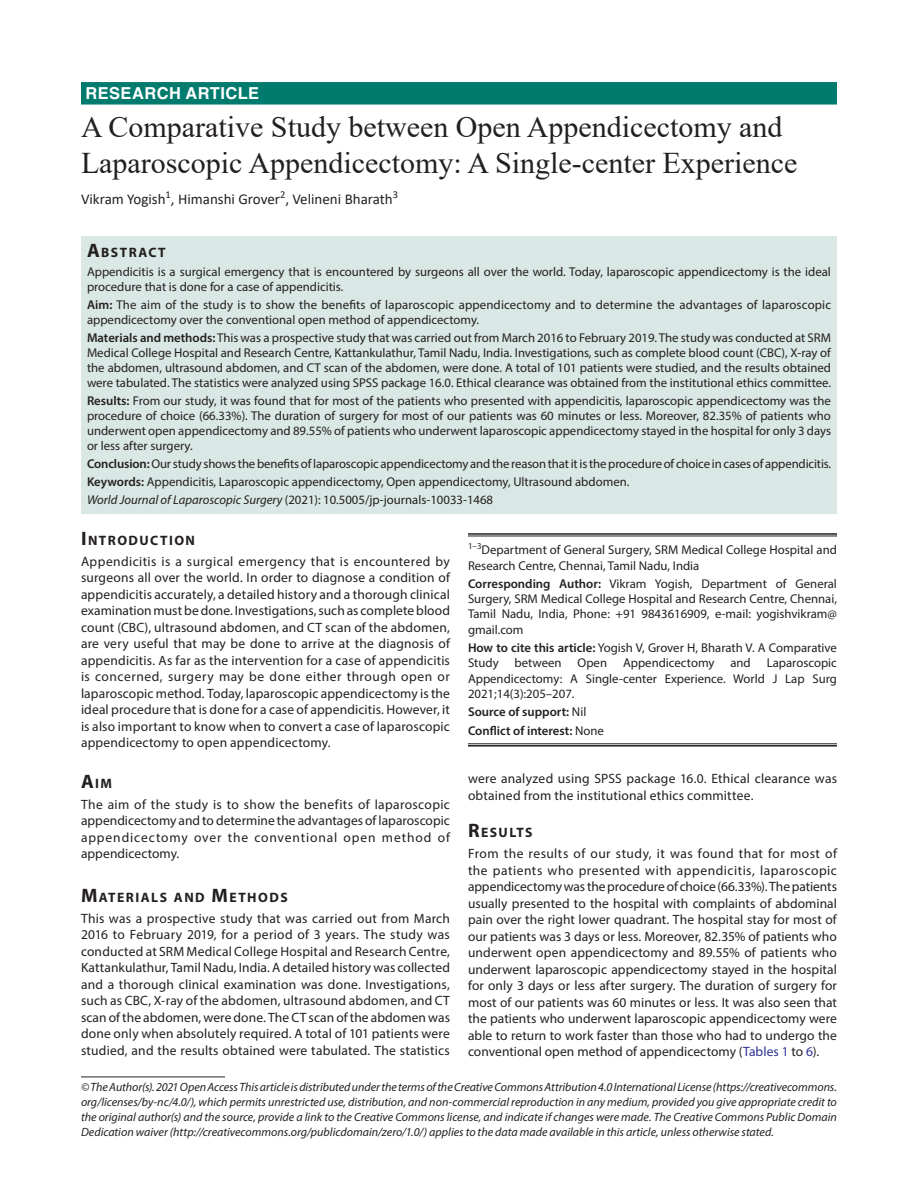
<style>
.page{position:relative;width:918px;height:1188px;background:#fff}
.page>*{position:absolute;margin:0;border:0;box-sizing:border-box;transform-origin:0 0}
.t1{font:30px/36px "Times New Roman";color:#231f20}
.ArticleType{font:700 16.5px "Helvetica LT Std";letter-spacing:.025em;color:#fff}
.AuthorName{font:15px "Calibri";color:#231f20}
.Head-1{font:700 13.65px "Myriad Pro";letter-spacing:.105em;color:#231f20}
.AbstractTitle{font:700 13.65px "Myriad Pro";letter-spacing:.105em;color:#231f20}
.Para-NoIndent{font:13.5px/16.5px "Myriad Pro";letter-spacing:.015em;color:#231f20;text-align:justify}
.Abstract-Para-first{font:12.75px/15px "Myriad Pro";color:#231f20}
.Corresponding_Author{font:12.75px/15.3px "Myriad Pro";color:#231f20;text-align:justify}
.How_to_Cite{font:12.75px/15.3px "Myriad Pro";color:#231f20;text-align:justify}
.Keywords{font:12.75px "Myriad Pro";color:#231f20}
.Affiliation-first{font:12.75px/15.3px "Myriad Pro";color:#231f20}
.COI{font:600 12.75px "Myriad Pro";color:#231f20}
.Source{font:600 12.75px "Myriad Pro";color:#231f20}
.FootNote{font:italic 12px/15px "Myriad Pro";color:#231f20;text-align:justify}
.s1{font-size:19.5px}
.s2{font-weight:600}
.s3{font-style:italic}
.s4{font-weight:400}
.s5{color:#2e3092}
</style>
<div class="page">
<div style="left:81px;top:82px;width:756px;height:23px;background:#007b6e"></div>
<div style="left:81px;top:236px;width:756px;height:26px;background:#d9e7e5"></div>
<div style="left:81px;top:261px;width:756px;height:39px;background:#d9e7e5"></div>
<div style="left:81px;top:294px;width:756px;height:39px;background:#d9e7e5"></div>
<div style="left:81px;top:327px;width:756px;height:69px;background:#d9e7e5"></div>
<div style="left:81px;top:390px;width:756px;height:69px;background:#d9e7e5"></div>
<div style="left:81px;top:453px;width:756px;height:24px;background:#d9e7e5"></div>
<div style="left:81px;top:471px;width:756px;height:24px;background:#d9e7e5"></div>
<div style="left:81px;top:489px;width:756px;height:24px;background:#d9e7e5"></div>
<hr style="left:81px;top:1077px;width:144px;height:1px;background:#231f20">
<hr style="left:468px;top:533px;width:369px;height:2px;background:#231f20">
<hr style="left:468px;top:536px;width:369px;height:1px;background:#231f20">
<hr style="left:468px;top:744px;width:369px;height:1px;background:#231f20">
<hr style="left:468px;top:745px;width:369px;height:2px;background:#231f20">
<p class="ArticleType" style="left:86px;top:83px;width:175px">RESEARCH ARTICLE</p>
<p class="t1" style="left:81px;top:108px;width:718px">A Comparative Study between Open Appendicectomy and<br>Laparoscopic Appendicectomy: A Single-center Experience</p>
<p class="AuthorName" style="left:81px;top:189px;width:319px">Vikram Yogish<sup>1</sup>, Himanshi Grover<sup>2</sup>, Velineni Bharath<sup>3</sup></p>
<p class="AbstractTitle" style="left:87px;top:243px;width:80px"><span class="s1">A</span>BSTRACT</p>
<p class="Abstract-Para-first" style="left:87px;top:264px;width:745px">Appendicitis is a surgical emergency that is encountered by surgeons all over the world. Today, laparoscopic appendicectomy is the ideal procedure that is done for a case of appendicitis.</p>
<p class="Abstract-Para-first" style="left:87px;top:297px;width:746px"><span class="s2">Aim:</span> The aim of the study is to show the benefits of laparoscopic appendicectomy and to determine the advantages of laparoscopic appendicectomy over the conventional open method of appendicectomy.</p>
<p class="Abstract-Para-first" style="left:87px;top:330px;width:746px;text-align:justify"><span class="s2">Materials and methods:</span> This was a prospective study that was carried out from March 2016 to February 2019. The study was conducted at SRM Medical College Hospital and Research Centre, Kattankulathur, Tamil Nadu, India. Investigations, such as complete blood count (CBC), X-ray of the abdomen, ultrasound abdomen, and CT scan of the abdomen, were done. A total of 101 patients were studied, and the results obtained were tabulated. The statistics were analyzed using SPSS package 16.0. Ethical clearance was obtained from the institutional ethics committee.</p>
<p class="Abstract-Para-first" style="left:87px;top:393px;width:746px;text-align:justify"><span class="s2">Results:</span> From our study, it was found that for most of the patients who presented with appendicitis, laparoscopic appendicectomy was the procedure of choice (66.33%). The duration of surgery for most of our patients was 60 minutes or less. Moreover, 82.35% of patients who underwent open appendicectomy and 89.55% of patients who underwent laparoscopic appendicectomy stayed in the hospital for only 3 days or less after surgery.</p>
<p class="Abstract-Para-first" style="left:87px;top:456px;width:746px"><span class="s2">Conclusion:</span> Our study shows the benefits of laparoscopic appendicectomy and the reason that it is the procedure of choice in cases of appendicitis.</p>
<p class="Keywords" style="left:87px;top:474px;width:544px"><span class="s2">Keywords:</span> Appendicitis, Laparoscopic appendicectomy, Open appendicectomy, Ultrasound abdomen.</p>
<p class="Keywords" style="left:87px;top:492px;width:408px"><span class="s3">World Journal of Laparoscopic Surgery</span> (2021): 10.5005/jp-journals-10033-1468</p>
<p class="Head-1" style="left:81px;top:531px;width:116px"><span class="s1">I</span>NTRODUCTION</p>
<p class="Para-NoIndent" style="left:81px;top:553px;width:371px">Appendicitis is a surgical emergency that is encountered by surgeons all over the world. In order to diagnose a condition of appendicitis accurately, a detailed history and a thorough clinical examination must be done. Investigations, such as complete blood count (CBC), ultrasound abdomen, and CT scan of the abdomen, are very useful that may be done to arrive at the diagnosis of appendicitis. As far as the intervention for a case of appendicitis is concerned, surgery may be done either through open or laparoscopic method. Today, laparoscopic appendicectomy is the ideal procedure that is done for a case of appendicitis. However, it is also important to know when to convert a case of laparoscopic appendicectomy to open appendicectomy.</p>
<p class="Head-1" style="left:81px;top:774px;width:33px"><span class="s1">A</span>IM</p>
<p class="Para-NoIndent" style="left:81px;top:796px;width:371px">The aim of the study is to show the benefits of laparoscopic appendicectomy and to determine the advantages of laparoscopic appendicectomy over the conventional open method of appendicectomy.</p>
<p class="Head-1" style="left:81px;top:888px;width:208px"><span class="s1">M</span>ATERIALS AND <span class="s1">M</span>ETHODS</p>
<p class="Para-NoIndent" style="left:81px;top:910px;width:371px">This was a prospective study that was carried out from March 2016 to February 2019, for a period of 3 years. The study was conducted at SRM Medical College Hospital and Research Centre, Kattankulathur, Tamil Nadu, India. A detailed history was collected and a thorough clinical examination was done. Investigations, such as CBC, X-ray of the abdomen, ultrasound abdomen, and CT scan of the abdomen, were done. The CT scan of the abdomen was done only when absolutely required. A total of 101 patients were studied, and the results obtained were tabulated. The statistics</p>
<p class="Affiliation-first" style="left:468px;top:542px;width:370px"><sup>1–3</sup>Department of General Surgery, SRM Medical College Hospital and<br>Research Centre, Chennai, Tamil Nadu, India</p>
<p class="Corresponding_Author" style="left:468px;top:576px;width:370px"><span class="s2">Corresponding Author:</span> Vikram Yogish, Department of General Surgery, SRM Medical College Hospital and Research Centre, Chennai, Tamil Nadu, India, Phone: +91 9843616909, e-mail: yogishvikram@ gmail.com</p>
<p class="How_to_Cite" style="left:468px;top:640px;width:371px"><span class="s2">How to cite this article:</span> Yogish V, Grover H, Bharath V. A Comparative Study between Open Appendicectomy and Laparoscopic Appendicectomy: A Single-center Experience. World J Lap Surg 2021;14(3):205–207.</p>
<p class="Source" style="left:468px;top:704px;width:120px">Source of support: <span class="s4">Nil</span></p>
<p class="COI" style="left:468px;top:722px;width:137px">Conflict of interest: <span class="s4">None</span></p>
<p class="Para-NoIndent" style="left:468px;top:770px;width:371px">were analyzed using SPSS package 16.0. Ethical clearance was obtained from the institutional ethics committee.</p>
<p class="Head-1" style="left:468px;top:824px;width:66px"><span class="s1">R</span>ESULTS</p>
<p class="Para-NoIndent" style="left:468px;top:845px;width:371px">From the results of our study, it was found that for most of the patients who presented with appendicitis, laparoscopic appendicectomy was the procedure of choice (66.33%). The patients usually presented to the hospital with complaints of abdominal pain over the right lower quadrant. The hospital stay for most of our patients was 3 days or less. Moreover, 82.35% of patients who underwent open appendicectomy and 89.55% of patients who underwent laparoscopic appendicectomy stayed in the hospital for only 3 days or less after surgery. The duration of surgery for most of our patients was 60 minutes or less. It was also seen that the patients who underwent laparoscopic appendicectomy were able to return to work faster than those who had to undergo the conventional open method of appendicectomy (<span class="s5">Tables 1</span> to <span class="s5">6</span>).</p>
<p class="FootNote" style="left:81px;top:1079px;width:758px">© The Author(s). 2021 Open Access This article is distributed under the terms of the Creative Commons Attribution 4.0 International License (https://creativecommons. org/licenses/by-nc/4.0/), which permits unrestricted use, distribution, and non-commercial reproduction in any medium, provided you give appropriate credit to the original author(s) and the source, provide a link to the Creative Commons license, and indicate if changes were made. The Creative Commons Public Domain Dedication waiver (http://creativecommons.org/publicdomain/zero/1.0/) applies to the data made available in this article, unless otherwise stated.</p>
</div>
